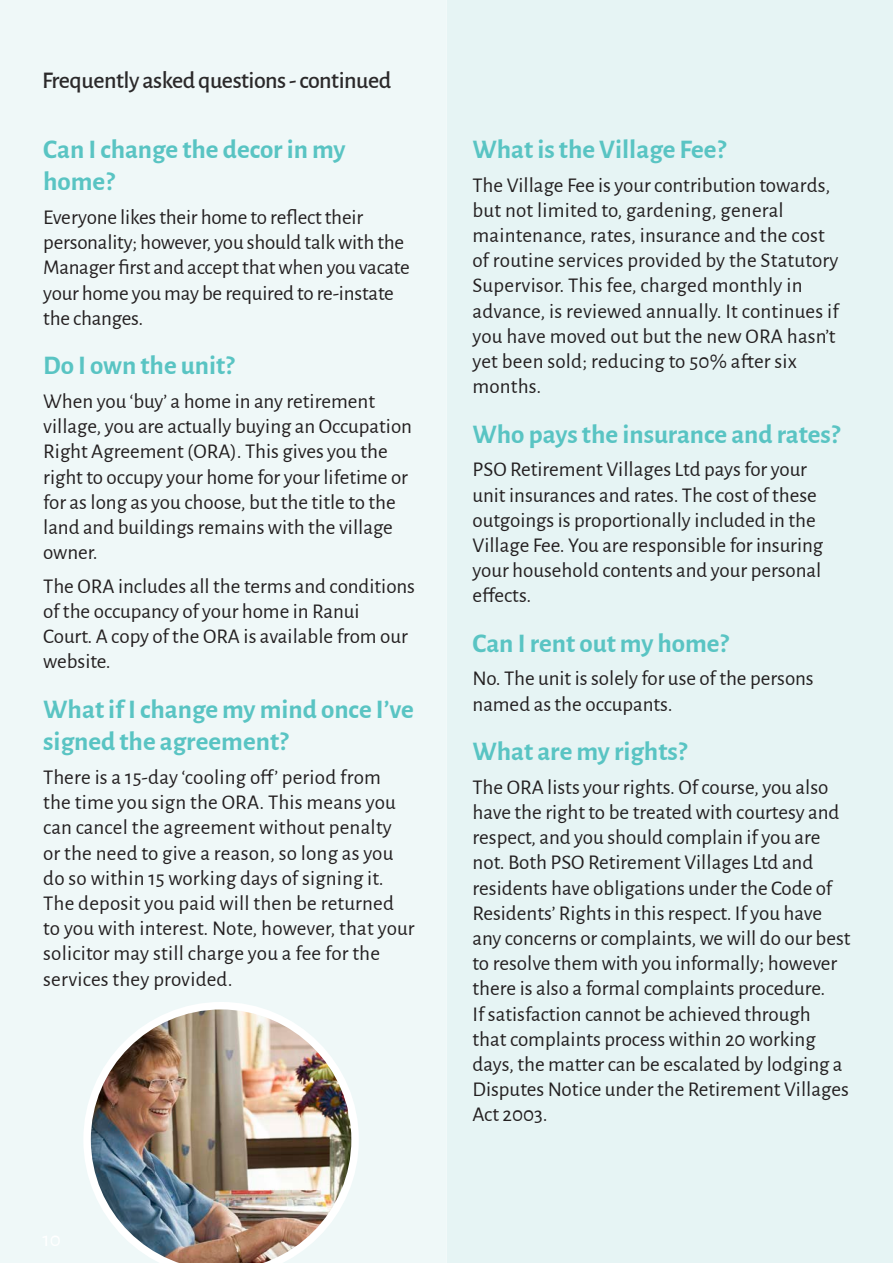
<style>
.page{position:relative;width:893px;height:1263px;background:#fff}
.page>*{position:absolute;margin:0;border:0;box-sizing:border-box;transform-origin:0 0}
.t1{font:700 27px/32.4px "Alegreya Sans";color:#59c4c3}
.t2{font:500 24px "Alegreya Sans";letter-spacing:-.02em;color:#2b292a}
.t3{font:21px/25.2px "Alegreya Sans";color:#231f20}
</style>
<div class="page">
<div style="left:0;top:0;width:446px;height:1263px;background:#eff8f8"></div>
<div style="left:447px;top:0;width:446px;height:1263px;background:#e6f4f4"></div>
<img style="left:83px;top:1002px;width:276px;height:261px">
<p class="t2" style="left:42px;top:63px;width:351px">Frequently asked questions - continued</p>
<p class="t1" style="left:43px;top:131px;width:304px">Can I change the decor in my home?</p>
<p class="t3" style="left:43px;top:203px;width:368px">Everyone likes their home to reflect their personality; however, you should talk with the Manager first and accept that when you vacate your home you may be required to re-instate the changes.</p>
<p class="t1" style="left:43px;top:347px;width:193px">Do I own the unit?</p>
<p class="t3" style="left:43px;top:387px;width:370px">When you ‘buy’ a home in any retirement village, you are actually buying an Occupation Right Agreement (ORA). This gives you the right to occupy your home for your lifetime or for as long as you choose, but the title to the land and buildings remains with the village owner.</p>
<p class="t3" style="left:43px;top:572px;width:373px">The ORA includes all the terms and conditions of the occupancy of your home in Ranui<br>Court. A copy of the ORA is available from our website.</p>
<p class="t1" style="left:43px;top:691px;width:372px">What if I change my mind once I’ve signed the agreement?</p>
<p class="t3" style="left:43px;top:763px;width:373px">There is a 15-day ‘cooling off’ period from<br>the time you sign the ORA. This means you can cancel the agreement without penalty<br>or the need to give a reason, so long as you do so within 15 working days of signing it.<br>The deposit you paid will then be returned to you with interest. Note, however, that your solicitor may still charge you a fee for the services they provided.</p>
<p class="t1" style="left:472px;top:131px;width:255px">What is the Village Fee?</p>
<p class="t3" style="left:472px;top:171px;width:368px">The Village Fee is your contribution towards, but not limited to, gardening, general maintenance, rates, insurance and the cost of routine services provided by the Statutory Supervisor. This fee, charged monthly in advance, is reviewed annually. It continues if you have moved out but the new ORA hasn’t yet been sold; reducing to 50% after six months.</p>
<p class="t1" style="left:472px;top:416px;width:369px">Who pays the insurance and rates?</p>
<p class="t3" style="left:472px;top:456px;width:352px">PSO Retirement Villages Ltd pays for your unit insurances and rates. The cost of these outgoings is proportionally included in the Village Fee. You are responsible for insuring your household contents and your personal effects.</p>
<p class="t1" style="left:472px;top:625px;width:258px">Can I rent out my home?</p>
<p class="t3" style="left:472px;top:665px;width:343px">No. The unit is solely for use of the persons named as the occupants.</p>
<p class="t1" style="left:472px;top:733px;width:216px">What are my rights?</p>
<p class="t3" style="left:472px;top:773px;width:379px">The ORA lists your rights. Of course, you also have the right to be treated with courtesy and respect, and you should complain if you are not. Both PSO Retirement Villages Ltd and residents have obligations under the Code of Residents’ Rights in this respect. If you have any concerns or complaints, we will do our best to resolve them with you informally; however there is also a formal complaints procedure.<br>If satisfaction cannot be achieved through<br>that complaints process within 20 working days, the matter can be escalated by lodging a Disputes Notice under the Retirement Villages Act 2003.</p>
</div>
